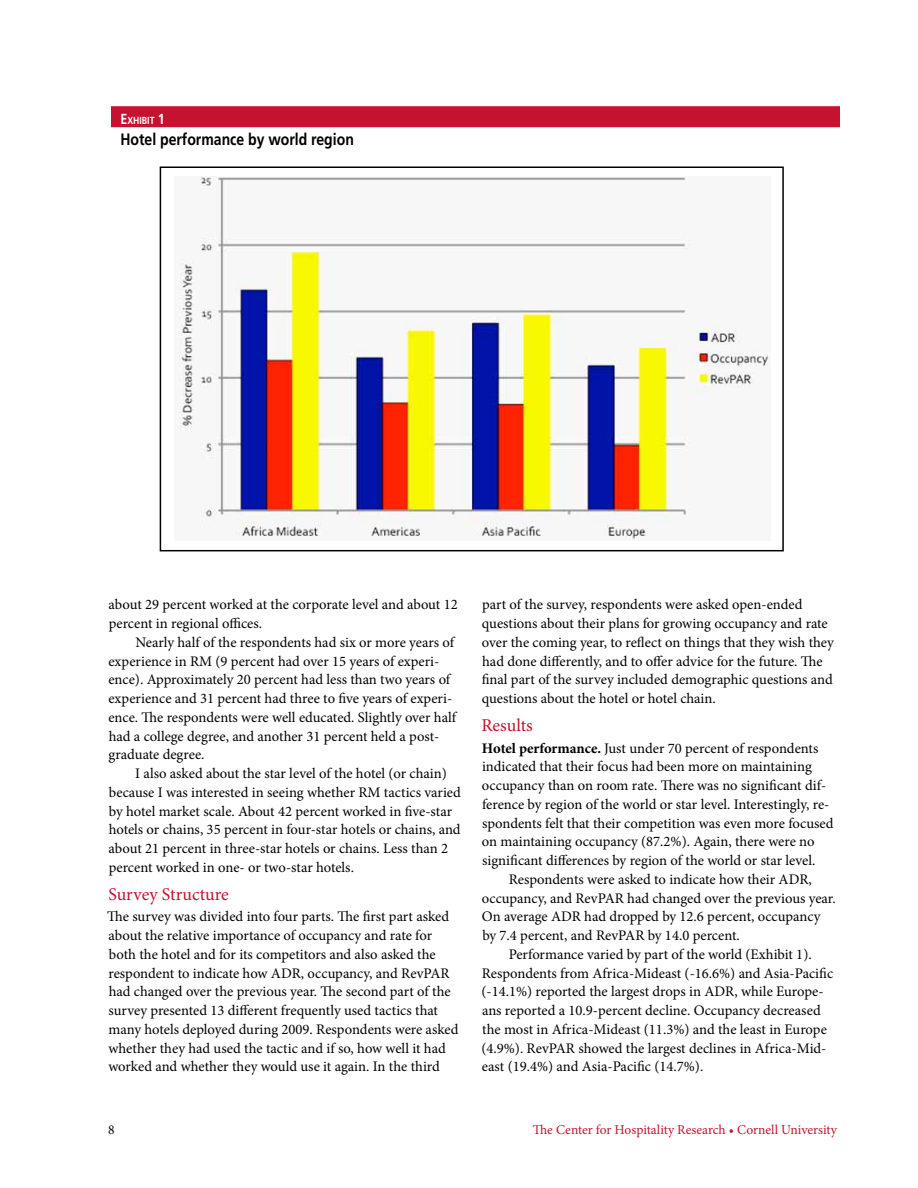
<style>
.page{position:relative;width:918px;height:1188px;background:#fff}
.page>*{position:absolute;margin:0;border:0;box-sizing:border-box;transform-origin:0 0}
.t1{font:18px "Minion Pro";color:#c41230}
.t2{font:700 16.5px "Frutiger LT Std";color:#000;scale:.85 1}
.t3{font:14.7px/18.8px "Minion Pro";letter-spacing:-.005em;color:#000}
.t4{font:13.5px "Minion Pro";letter-spacing:-.005em;color:#c41230}
.t5{font:13.5px "Minion Pro";color:#000}
.t6{font:700 10.2px "Frutiger LT Std";color:#fff;scale:.85 1}
.s1{font-size:14.7px}
.s2{font-weight:700}
</style>
<div class="page">
<img style="left:179px;top:176px;width:590px;height:365px">
<div style="left:111px;top:106px;width:729px;height:21px;background:#c41230"></div>
<div style="left:160px;top:166px;width:624px;height:385px;border:2px solid #000"></div>
<p class="t6" style="left:121px;top:115px;width:54px"><span class="s1">E</span>xhibit <span class="s1">1</span></p>
<p class="t2" style="left:120px;top:130px;width:276px">Hotel performance by world region</p>
<p class="t3" style="left:109px;top:595px;width:351px">about 29 percent worked at the corporate level and about 12 percent in regional offices.</p>
<p class="t3" style="left:108px;top:633px;width:349px;text-indent:27px">Nearly half of the respondents had six or more years of experience in RM (9 percent had over 15 years of experi&shy;ence). Approximately 20 percent had less than two years of experience and 31 percent had three to five years of experi&shy;ence. The respondents were well educated. Slightly over half had a college degree, and another 31 percent held a post&shy;graduate degree.</p>
<p class="t3" style="left:109px;top:764px;width:354px;text-indent:27px">I also asked about the star level of the hotel (or chain) because I was interested in seeing whether RM tactics varied by hotel market scale. About 42 percent worked in five-star hotels or chains, 35 percent in four-star hotels or chains, and about 21 percent in three-star hotels or chains. Less than 2 percent worked in one- or two-star hotels.</p>
<p class="t1" style="left:108px;top:882px;width:122px">Survey Structure</p>
<p class="t3" style="left:107px;top:907px;width:353px">The survey was divided into four parts. The first part asked about the relative importance of occupancy and rate for both the hotel and for its competitors and also asked the respondent to indicate how ADR, occupancy, and RevPAR had changed over the previous year. The second part of the survey presented 13 different frequently used tactics that many hotels deployed during 2009. Respondents were asked whether they had used the tactic and if so, how well it had worked and whether they would use it again. In the third</p>
<p class="t3" style="left:482px;top:595px;width:354px">part of the survey, respondents were asked open-ended questions about their plans for growing occupancy and rate over the coming year, to reflect on things that they wish they had done differently, and to offer advice for the future. The final part of the survey included demographic questions and questions about the hotel or hotel chain.</p>
<p class="t1" style="left:481px;top:713px;width:53px">Results</p>
<p class="t3" style="left:482px;top:739px;width:353px"><span class="s2">Hotel performance.</span> Just under 70 percent of respondents indicated that their focus had been more on maintaining occupancy than on room rate. There was no significant dif&shy;ference by region of the world or star level. Interestingly, re&shy;spondents felt that their competition was even more focused on maintaining occupancy (87.2%). Again, there were no significant differences by region of the world or star level.</p>
<p class="t3" style="left:509px;top:870px;width:305px">Respondents were asked to indicate how their ADR,</p>
<p class="t3" style="left:482px;top:889px;width:355px">occupancy, and RevPAR had changed over the previous year.</p>
<p class="t3" style="left:482px;top:907px;width:340px">On average ADR had dropped by 12.6 percent, occupancy</p>
<p class="t3" style="left:482px;top:926px;width:259px">by 7.4 percent, and RevPAR by 14.0 percent.</p>
<p class="t3" style="left:509px;top:945px;width:305px">Performance varied by part of the world (Exhibit 1).</p>
<p class="t3" style="left:482px;top:964px;width:353px">Respondents from Africa-Mideast (-16.6%) and Asia-Pacific</p>
<p class="t3" style="left:481px;top:982px;width:344px">(-14.1%) reported the largest drops in ADR, while Europe-</p>
<p class="t3" style="left:482px;top:1001px;width:340px">ans reported a 10.9-percent decline. Occupancy decreased</p>
<p class="t3" style="left:482px;top:1020px;width:346px">the most in Africa-Mideast (11.3%) and the least in Europe</p>
<p class="t3" style="left:481px;top:1039px;width:347px">(4.9%). RevPAR showed the largest declines in Africa-Mid-</p>
<p class="t3" style="left:482px;top:1057px;width:223px">east (19.4%) and Asia-Pacific (14.7%).</p>
<p class="t5" style="left:108px;top:1121px;width:8px">8</p>
<p class="t4" style="left:533px;top:1121px;width:306px">The Center for Hospitality Research • Cornell University</p>
</div>
